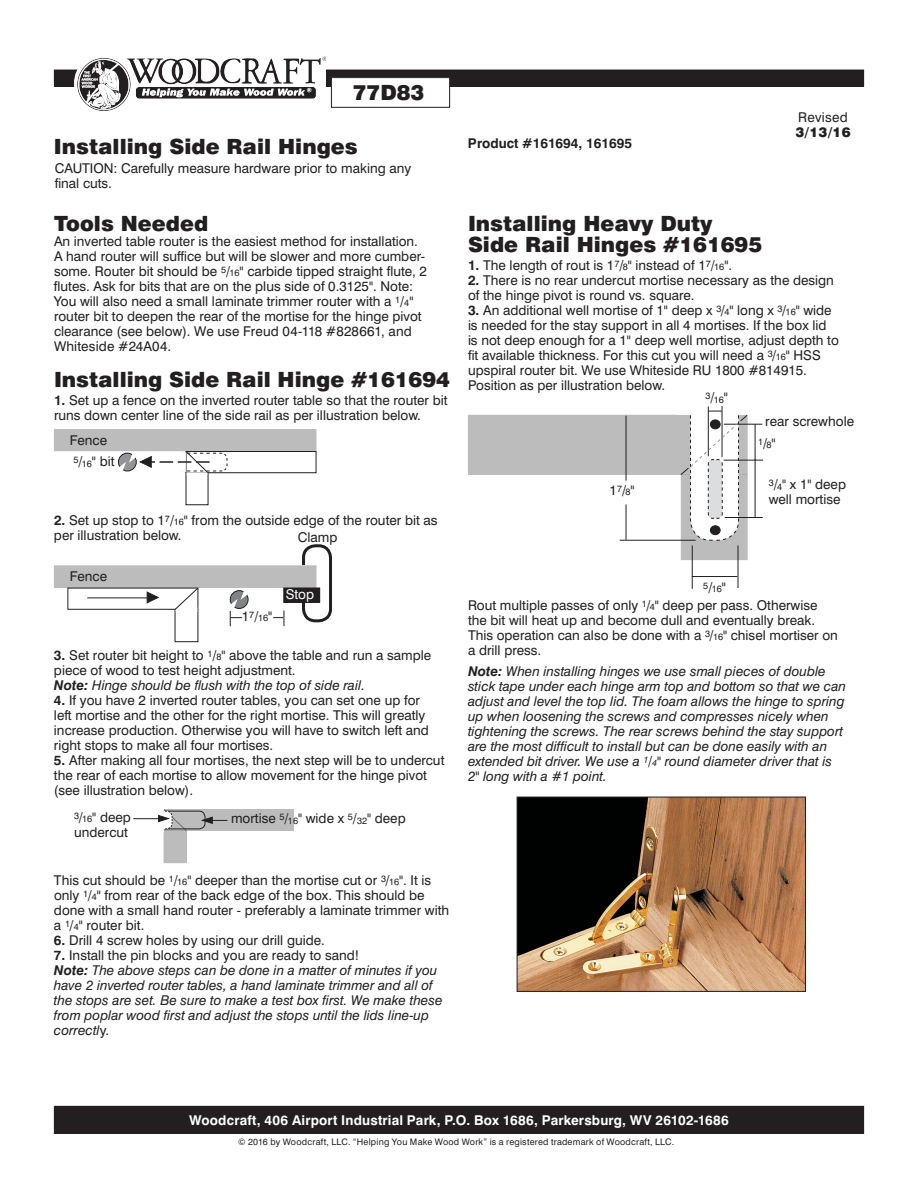
<style>
.page{position:relative;width:918px;height:1188px;background:#fff}
.page>*{position:absolute;margin:0;border:0;box-sizing:border-box;transform-origin:0 0}
.t1{font:900 21px/21px "Swiss 721 BT";color:#231f20}
.t2{font:13.5px/15px "Swiss 721 BT";color:#231f20}
.t3{font:italic 13.5px/15px "Swiss 721 BT";color:#231f20}
.t4{font:700 13.5px "Swiss 721 BT";letter-spacing:.01em;color:#fff}
.t5{font:700 13.5px "Swiss 721 BT";color:#231f20}
.t6{font:13.5px "Swiss 721 BT";letter-spacing:.02em;color:#231f20}
.t7{font:900 13.5px "Swiss 721 BT";color:#231f20}
.t8{font:13.5px "Swiss 721 BT";color:#fff}
.t9{font:9.15px "Swiss 721 BT";color:#231f20}
.t10{font:9px "Swiss 721 BT";letter-spacing:.025em;color:#231f20}
.s1{font-size:9.15px}
.s2{font-weight:700}
.s3{font-size:13.5px}
.s4{font-weight:700;font-style:italic}
.s5{font-style:italic}
.s6{font-weight:700;font-style:normal}
.s7{font-style:normal}
</style>
<div class="page">
<div style="left:54px;top:70px;width:810px;height:16px;background:#231f20"></div>
<div style="left:54px;top:70px;width:810px;height:17px;border:1px solid #231f20"></div>
<div style="left:331px;top:78px;width:119px;height:29px;background:#fff"></div>
<div style="left:331px;top:77px;width:119px;height:31px;border:1px solid #231f20"></div>
<div style="left:98px;top:53px;width:228px;height:50px;background:#fff"></div>
<svg style="left:74px;top:53px;width:60px;height:60px"></svg>
<img style="left:78px;top:56px;width:247px;height:54px">
<div style="left:54px;top:1106px;width:810px;height:27px;background:#231f20"></div>
<div style="left:54px;top:1106px;width:810px;height:28px;border:1px solid #231f20"></div>
<svg style="left:171px;top:634px;width:35px;height:10px"></svg>
<svg style="left:185px;top:499px;width:24px;height:7px"></svg>
<svg style="left:163px;top:855px;width:24px;height:8px"></svg>
<hr style="left:692px;top:576px;width:45px;height:1px;background:#231f20">
<svg style="left:188px;top:809px;width:106px;height:22px;fill:#bdbcbc"></svg>
<div style="left:164px;top:831px;width:22px;height:32px;background:#bdbcbc"></div>
<svg style="left:133px;top:809px;width:55px;height:23px"></svg>
<hr style="left:133px;top:818px;width:33px;height:1px;background:#231f20">
<div style="left:54px;top:430px;width:262px;height:21px;background:#bdbcbc"></div>
<div style="left:186px;top:451px;width:130px;height:22px;border:1px solid #231f20"></div>
<div style="left:118px;top:453px;width:19px;height:18px;border:1px solid #231f20;border-radius:50%"></div>
<svg style="left:119px;top:451px;width:109px;height:23px"></svg>
<div style="left:302px;top:544px;width:30px;height:78px;border:3px solid #231f20;border-radius:12px"></div>
<div style="left:230px;top:590px;width:18px;height:19px;border:1px solid #231f20;border-radius:50%"></div>
<div style="left:284px;top:588px;width:36px;height:14px;background:#231f20"></div>
<div style="left:283px;top:588px;width:37px;height:15px;border:1px solid #231f20"></div>
<div style="left:68px;top:588px;width:130px;height:22px;border:1px solid #231f20"></div>
<svg style="left:174px;top:588px;width:25px;height:23px"></svg>
<hr style="left:87px;top:598px;width:64px;height:1px;background:#231f20">
<svg style="left:146px;top:591px;width:13px;height:13px"></svg>
<svg style="left:284px;top:610px;width:1px;height:16px"></svg>
<hr style="left:230px;top:617px;width:53px;height:1px;background:#231f20">
<div style="left:242px;top:612px;width:31px;height:12px;background:#fff"></div>
<div style="left:54px;top:566px;width:262px;height:21px;background:#bdbcbc"></div>
<svg style="left:230px;top:591px;width:18px;height:35px"></svg>
<div style="left:681px;top:475px;width:66px;height:85px;background:#bdbcbc"></div>
<div style="left:468px;top:415px;width:279px;height:59px;background:#bdbcbc"></div>
<hr style="left:620px;top:540px;width:76px;height:1px;background:#231f20">
<hr style="left:626px;top:416px;width:1px;height:124px;background:#231f20">
<div style="left:621px;top:481px;width:11px;height:23px;background:#fff"></div>
<hr style="left:724px;top:424px;width:38px;height:1px;background:#231f20">
<hr style="left:755px;top:424px;width:1px;height:36px;background:#231f20">
<hr style="left:724px;top:460px;width:39px;height:1px;background:#231f20">
<hr style="left:725px;top:517px;width:38px;height:1px;background:#231f20">
<hr style="left:755px;top:459px;width:1px;height:58px;background:#231f20">
<hr style="left:692px;top:545px;width:1px;height:44px;background:#231f20">
<hr style="left:738px;top:545px;width:1px;height:43px;background:#231f20">
<svg style="left:680px;top:396px;width:68px;height:145px"></svg>
<img style="left:519px;top:799px;width:285px;height:191px">
<div style="left:517px;top:797px;width:289px;height:195px;border:1px solid #231f20"></div>
<h1 class="t1" style="left:353px;top:82px;width:73px">77D83</h1>
<h1 class="t1" style="left:54px;top:136px;width:305px">Installing Side Rail Hinges</h1>
<p class="t2" style="left:55px;top:160px;width:358px">CAUTION: Carefully measure hardware prior to making any final cuts.</p>
<h1 class="t1" style="left:54px;top:213px;width:156px">Tools Needed</h1>
<p class="t2" style="left:54px;top:233px;width:375px">An inverted table router is the easiest method for installation.<br>A hand router will suffice but will be slower and more cumber&shy;some. Router bit should be <sup>5</sup>/<span class="s1">16</span>" carbide tipped straight flute, 2 flutes. Ask for bits that are on the plus side of 0.3125". Note:<br>You will also need a small laminate trimmer router with a <sup>1</sup>/<span class="s1">4</span>" router bit to deepen the rear of the mortise for the hinge pivot clearance (see below). We use Freud 04-118 #828661, and Whiteside #24A04.</p>
<h1 class="t1" style="left:54px;top:369px;width:397px">Installing Side Rail Hinge #161694</h1>
<p class="t2" style="left:54px;top:392px;width:395px"><span class="s2">1.</span> Set up a fence on the inverted router table so that the router bit runs down center line of the side rail as per illustration below.</p>
<p class="t2" style="left:70px;top:429px;width:46px;line-height:21.5px">Fence<br><sup>5</sup>/<span class="s1">16</span>" bit</p>
<p class="t2" style="left:54px;top:512px;width:385px"><span class="s2">2.</span> Set up stop to 1<sup>7</sup>/<span class="s1">16</span>" from the outside edge of the router bit as per illustration below.</p>
<p class="t2" style="left:298px;top:530px;width:41px">Clamp</p>
<p class="t5" style="left:468px;top:135px;width:166px">Product #161694, 161695</p>
<p class="t6" style="left:798px;top:109px;width:51px">Revised</p>
<p class="t7" style="left:796px;top:124px;width:57px">3/13/16</p>
<h1 class="t1" style="left:468px;top:213px;width:296px">Installing Heavy Duty<br>Side Rail Hinges #161695</h1>
<p class="t2" style="left:468px;top:258px;width:266px"><span class="s2">1.</span> The length of rout is 1<sup>7</sup>/<span class="s1">8</span>" instead of 1<sup>7</sup>/<span class="s1">16</span>".</p>
<p class="t2" style="left:468px;top:273px;width:367px"><span class="s2">2.</span> There is no rear undercut mortise necessary as the design of the hinge pivot is round vs. square.</p>
<p class="t2" style="left:468px;top:303px;width:372px"><span class="s2">3.</span> An additional well mortise of 1" deep x <sup>3</sup>/<span class="s1">4</span>" long x <sup>3</sup>/<span class="s1">16</span>" wide is needed for the stay support in all 4 mortises. If the box lid is not deep enough for a 1" deep well mortise, adjust depth to fit available thickness. For this cut you will need a <sup>3</sup>/<span class="s1">16</span>" HSS upspiral router bit. We use Whiteside RU 1800 #814915.<br>Position as per illustration below.</p>
<p class="t9" style="left:705px;top:394px;width:24px">3<span class="s3">/</span>16<span class="s3">"</span></p>
<p class="t2" style="left:610px;top:482px;width:26px">1<sup>7</sup>/<span class="s1">8</span>"</p>
<p class="t2" style="left:765px;top:414px;width:90px">rear screwhole</p>
<p class="t9" style="left:758px;top:437px;width:19px">1<span class="s3">/</span>8<span class="s3">"</span></p>
<p class="t2" style="left:769px;top:477px;width:79px"><sup>3</sup>/<span class="s1">4</span>" x 1" deep well mortise</p>
<p class="t2" style="left:70px;top:569px;width:39px">Fence</p>
<p class="t9" style="left:703px;top:584px;width:24px">5<span class="s3">/</span>16<span class="s3">"</span></p>
<p class="t8" style="left:286px;top:586px;width:30px">Stop</p>
<p class="t2" style="left:242px;top:609px;width:32px">1<sup>7</sup>/<span class="s1">16</span>"</p>
<p class="t2" style="left:468px;top:598px;width:371px">Rout multiple passes of only <sup>1</sup>/<span class="s1">4</span>" deep per pass. Otherwise the bit will heat up and become dull and eventually break.<br>This operation can also be done with a <sup>3</sup>/<span class="s1">16</span>" chisel mortiser on a drill press.</p>
<p class="t3" style="left:468px;top:664px;width:379px"><span class="s2">Note:</span> When installing hinges we use small pieces of double stick tape under each hinge arm top and bottom so that we can adjust and level the top lid. The foam allows the hinge to spring up when loosening the screws and compresses nicely when tightening the screws. The rear screws behind the stay support are the most difficult to install but can be done easily with an extended bit driver. We use a <sup>1</sup>/<span class="s1">4</span>" round diameter driver that is 2" long with a #1 point.</p>
<p class="t2" style="left:54px;top:647px;width:379px"><span class="s2">3.</span> Set router bit height to <sup>1</sup>/<span class="s1">8</span>" above the table and run a sample piece of wood to test height adjustment.<br><span class="s4">Note:</span> <span class="s5">Hinge should be flush with the top of side rail.</span></p>
<p class="t2" style="left:54px;top:692px;width:376px"><span class="s2">4.</span> If you have 2 inverted router tables, you can set one up for left mortise and the other for the right mortise. This will greatly increase production. Otherwise you will have to switch left and right stops to make all four mortises.</p>
<p class="t2" style="left:54px;top:752px;width:392px"><span class="s2">5.</span> After making all four mortises, the next step will be to undercut the rear of each mortise to allow movement for the hinge pivot (see illustration below).</p>
<p class="t2" style="left:74px;top:809px;width:58px"><sup>3</sup>/<span class="s1">16</span>" deep undercut</p>
<p class="t2" style="left:231px;top:811px;width:176px">mortise <sup>5</sup>/<span class="s1">16</span>" wide x <sup>5</sup>/<span class="s1">32</span>" deep</p>
<p class="t2" style="left:54px;top:872px;width:397px">This cut should be <sup>1</sup>/<span class="s1">16</span>" deeper than the mortise cut or <sup>3</sup>/<span class="s1">16</span>". It is only <sup>1</sup>/<span class="s1">4</span>" from rear of the back edge of the box. This should be done with a small hand router - preferably a laminate trimmer with a <sup>1</sup>/<span class="s1">4</span>" router bit.</p>
<p class="t2" style="left:54px;top:932px;width:272px"><span class="s2">6.</span> Drill 4 screw holes by using our drill guide.</p>
<p class="t3" style="left:54px;top:947px;width:390px"><span class="s6">7.</span> <span class="s7">Install the pin blocks and you are ready to sand!<br></span><span class="s2">Note:</span> The above steps can be done in a matter of minutes if you have 2 inverted router tables, a hand laminate trimmer and all of the stops are set. Be sure to make a test box first. We make these from poplar wood first and adjust the stops until the lids line-up correctl<span class="s7">y.</span></p>
<p class="t4" style="left:189px;top:1112px;width:541px">Woodcraft, 406 Airport Industrial Park, P.O. Box 1686, Parkersburg, WV 26102-1686</p>
<p class="t10" style="left:238px;top:1136px;width:438px">© 2016 by Woodcraft, LLC. “Helping You Make Wood Work” is a registered trademark of Woodcraft, LLC.</p>
</div>
